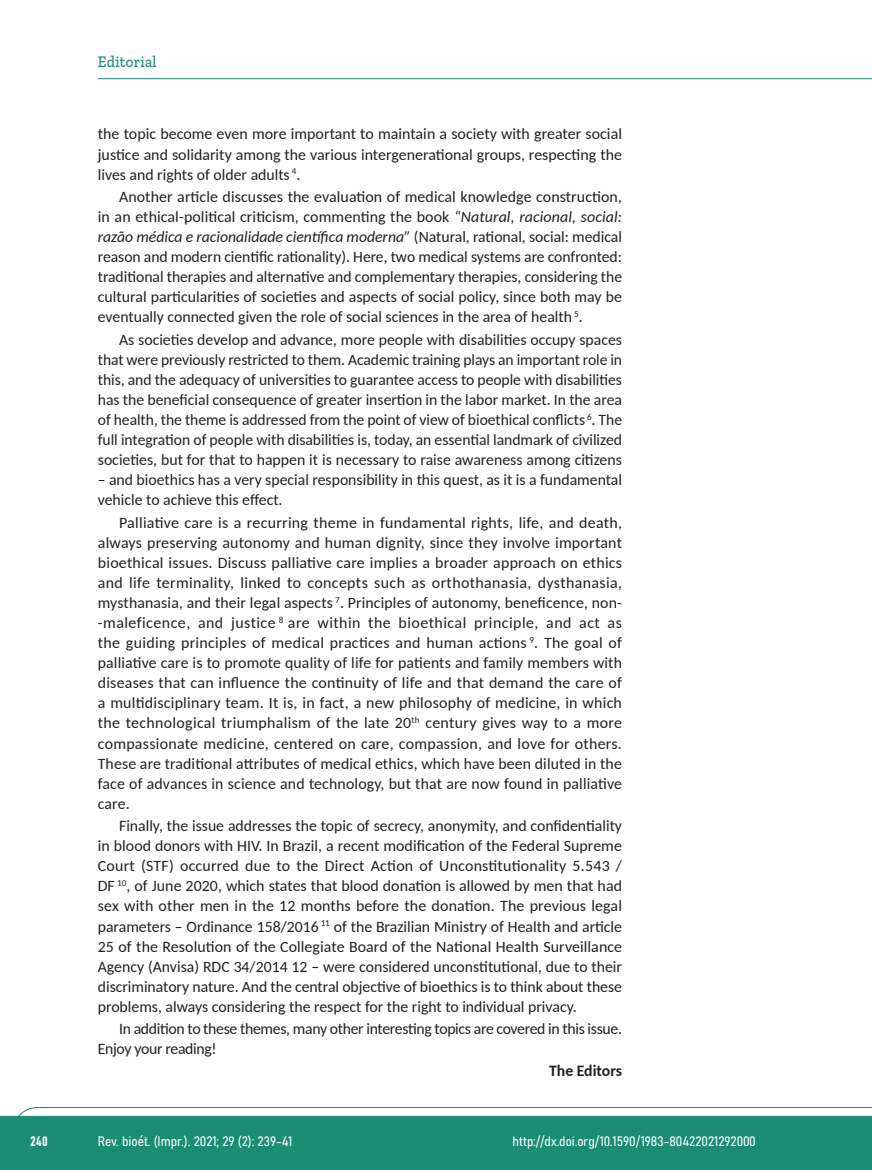
<style>
.page{position:relative;width:872px;height:1170px;background:#fff}
.page>*{position:absolute;margin:0;border:0;box-sizing:border-box;transform-origin:0 0}
.t1{font:500 16.5px "Zilla Slab";letter-spacing:.02em;color:#1a8d73;scale:.9 1}
.t2{font:15.75px/20.1px "Carlito";color:#231f20;text-align:justify}
.t3{font:15.75px/20.1px "Carlito";letter-spacing:-.02em;color:#231f20}
.t4{font:700 15.75px "Carlito";color:#231f20}
.t5{font:13.5px "Bahnschrift";color:#fff}
.s1{font-style:italic}
</style>
<div class="page">
<svg style="left:12px;top:1107px;width:860px;height:62px;background:#379b84"></svg>
<hr style="left:98px;top:78px;width:774px;height:1px;background:#1a8d73">
<p class="t1" style="left:98px;top:53px;width:67px">Editorial</p>
<p class="t2" style="left:98px;top:123px;width:525px">the topic become even more important to maintain a society with greater social justice and solidarity among the various intergenerational groups, respecting the lives and rights of older adults <sup>4</sup>.</p>
<p class="t2" style="left:98px;top:186px;width:526px;text-indent:21px">Another article discusses the evaluation of medical knowledge construction, in an ethical-political criticism, commenting the book <span class="s1">“Natural, racional, social: razão médica e racionalidade científica moderna”</span> (Natural, rational, social: medical reason and modern cientific rationality). Here, two medical systems are confronted: traditional therapies and alternative and complementary therapies, considering the cultural particularities of societies and aspects of social policy, since both may be eventually connected given the role of social sciences in the area of health <sup>5</sup>.</p>
<p class="t2" style="left:98px;top:328px;width:526px;text-indent:21px">As societies develop and advance, more people with disabilities occupy spaces that were previously restricted to them. Academic training plays an important role in this, and the adequacy of universities to guarantee access to people with disabilities has the beneficial consequence of greater insertion in the labor market. In the area of health, the theme is addressed from the point of view of bioethical conflicts <sup>6</sup>. The full integration of people with disabilities is, today, an essential landmark of civilized societies, but for that to happen it is necessary to raise awareness among citizens</p>
<p class="t2" style="left:98px;top:469px;width:526px">– and bioethics has a very special responsibility in this quest, as it is a fundamental vehicle to achieve this effect.</p>
<p class="t2" style="left:98px;top:511px;width:526px;text-indent:21px">Palliative care is a recurring theme in fundamental rights, life, and death, always preserving autonomy and human dignity, since they involve important bioethical issues. Discuss palliative care implies a broader approach on ethics and life terminality, linked to concepts such as orthothanasia, dysthanasia, mysthanasia, and their legal aspects <sup>7</sup>. Principles of autonomy, beneficence, non--maleficence, and justice <sup>8</sup> are within the bioethical principle, and act as the guiding principles of medical practices and human actions <sup>9</sup>. The goal of palliative care is to promote quality of life for patients and family members with diseases that can influence the continuity of life and that demand the care of a multidisciplinary team. It is, in fact, a new philosophy of medicine, in which the technological triumphalism of the late 20<sup>th</sup> century gives way to a more compassionate medicine, centered on care, compassion, and love for others.<br>These are traditional attributes of medical ethics, which have been diluted in the face of advances in science and technology, but that are now found in palliative care.</p>
<p class="t2" style="left:98px;top:815px;width:526px;text-indent:21px">Finally, the issue addresses the topic of secrecy, anonymity, and confidentiality in blood donors with HIV. In Brazil, a recent modification of the Federal Supreme Court (STF) occurred due to the Direct Action of Unconstitutionality 5.543 / DF <sup>10</sup>, of June 2020, which states that blood donation is allowed by men that had sex with other men in the 12 months before the donation. The previous legal parameters – Ordinance 158/2016 <sup>11</sup> of the Brazilian Ministry of Health and article 25 of the Resolution of the Collegiate Board of the National Health Surveillance Agency (Anvisa) RDC 34/2014 12 – were considered unconstitutional, due to their discriminatory nature. And the central objective of bioethics is to think about these problems, always considering the respect for the right to individual privacy.</p>
<p class="t3" style="left:98px;top:1017px;width:525px;text-indent:21px">In addition to these themes, many other interesting topics are covered in this issue.<br>Enjoy your reading!</p>
<p class="t4" style="left:549px;top:1060px;width:74px">The Editors</p>
<p class="t5" style="left:30px;top:1130px;width:19px">240</p>
<p class="t5" style="left:98px;top:1131px;width:196px">Rev. bioét. (Impr.). 2021; 29 (2): 239-41</p>
<p class="t5" style="left:512px;top:1131px;width:245px">http://dx.doi.org/10.1590/1983-80422021292000</p>
</div>
